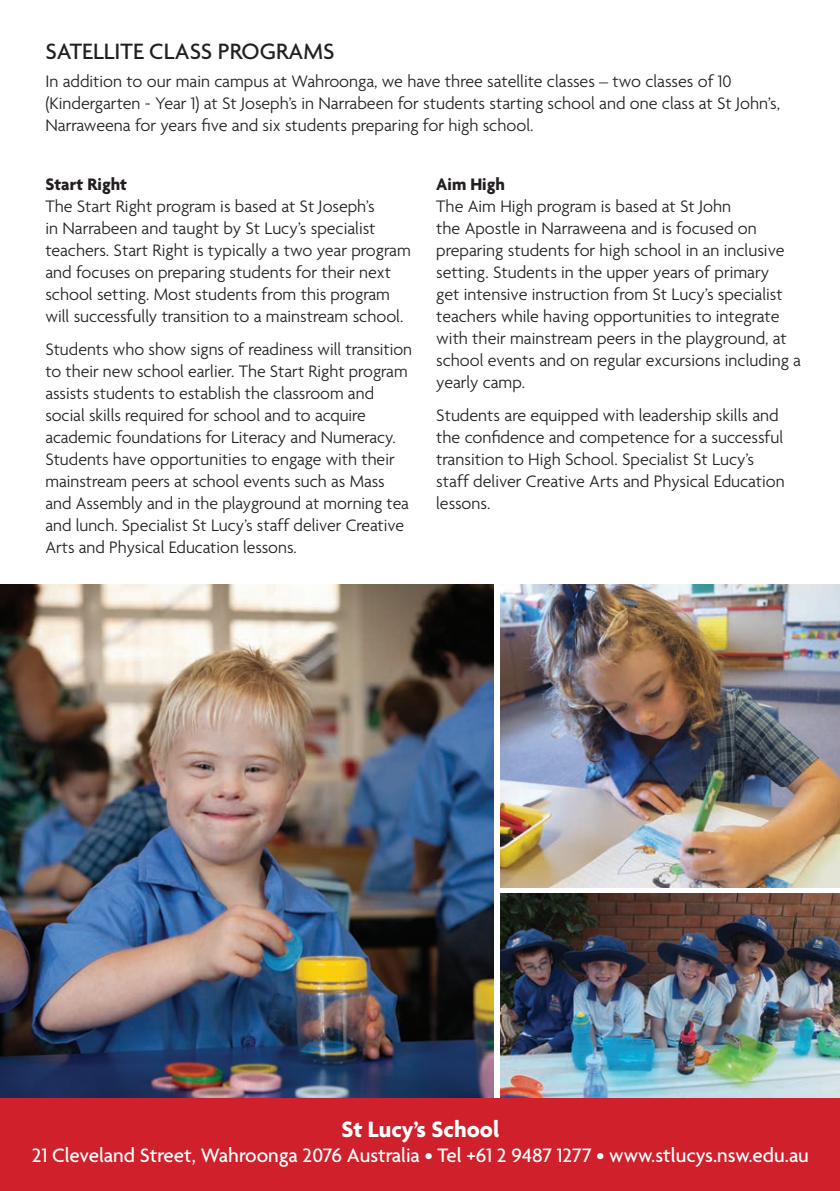
<style>
.page{position:relative;width:840px;height:1191px;background:#fff}
.page>*{position:absolute;margin:0;border:0;box-sizing:border-box;transform-origin:0 0}
.t1{font:500 24px "Agenda";color:#231f20}
.t2{font:700 24px "Agenda";color:#fff}
.t3{font:500 21px "Agenda";color:#fff}
.t4{font:300 18px/22px "Agenda";color:#231f20}
.t5{font:700 18px "Agenda";color:#231f20}
</style>
<div class="page">
<img style="left:500px;top:584px;width:339px;height:303px">
<img style="left:500px;top:894px;width:339px;height:204px">
<img style="left:0;top:584px;width:493px;height:514px">
<div style="left:0;top:1098px;width:839px;height:93px;background:#cf202b"></div>
<p class="t1" style="left:45px;top:37px;width:290px">SATELLITE CLASS PROGRAMS</p>
<p class="t4" style="left:45px;top:70px;width:735px">In addition to our main campus at Wahroonga, we have three satellite classes – two classes of 10 (Kindergarten - Year 1) at St Joseph’s in Narrabeen for students starting school and one class at St John’s,<br>Narraweena for years five and six students preparing for high school.</p>
<p class="t5" style="left:45px;top:173px;width:83px">Start Right</p>
<p class="t4" style="left:45px;top:194px;width:366px">The Start Right program is based at St Joseph’s<br>in Narrabeen and taught by St Lucy’s specialist teachers. Start Right is typically a two year program and focuses on preparing students for their next school setting. Most students from this program will successfully transition to a mainstream school.</p>
<p class="t4" style="left:45px;top:338px;width:368px">Students who show signs of readiness will transition to their new school earlier. The Start Right program assists students to establish the classroom and social skills required for school and to acquire academic foundations for Literacy and Numeracy.<br>Students have opportunities to engage with their mainstream peers at school events such as Mass and Assembly and in the playground at morning tea and lunch. Specialist St Lucy’s staff deliver Creative Arts and Physical Education lessons.</p>
<p class="t5" style="left:436px;top:173px;width:70px">Aim High</p>
<p class="t4" style="left:436px;top:194px;width:366px">The Aim High program is based at St John<br>the Apostle in Narraweena and is focused on preparing students for high school in an inclusive setting. Students in the upper years of primary<br>get intensive instruction from St Lucy’s specialist teachers while having opportunities to integrate with their mainstream peers in the playground, at school events and on regular excursions including a yearly camp.</p>
<p class="t4" style="left:436px;top:404px;width:350px">Students are equipped with leadership skills and the confidence and competence for a successful transition to High School. Specialist St Lucy’s staff deliver Creative Arts and Physical Education lessons.</p>
<p class="t2" style="left:341px;top:1114px;width:160px">St Lucy’s School</p>
<p class="t3" style="left:32px;top:1142px;width:778px">21 Cleveland Street, Wahroonga 2076 Australia • Tel +61 2 9487 1277 • www.stlucys.nsw.edu.au</p>
</div>
